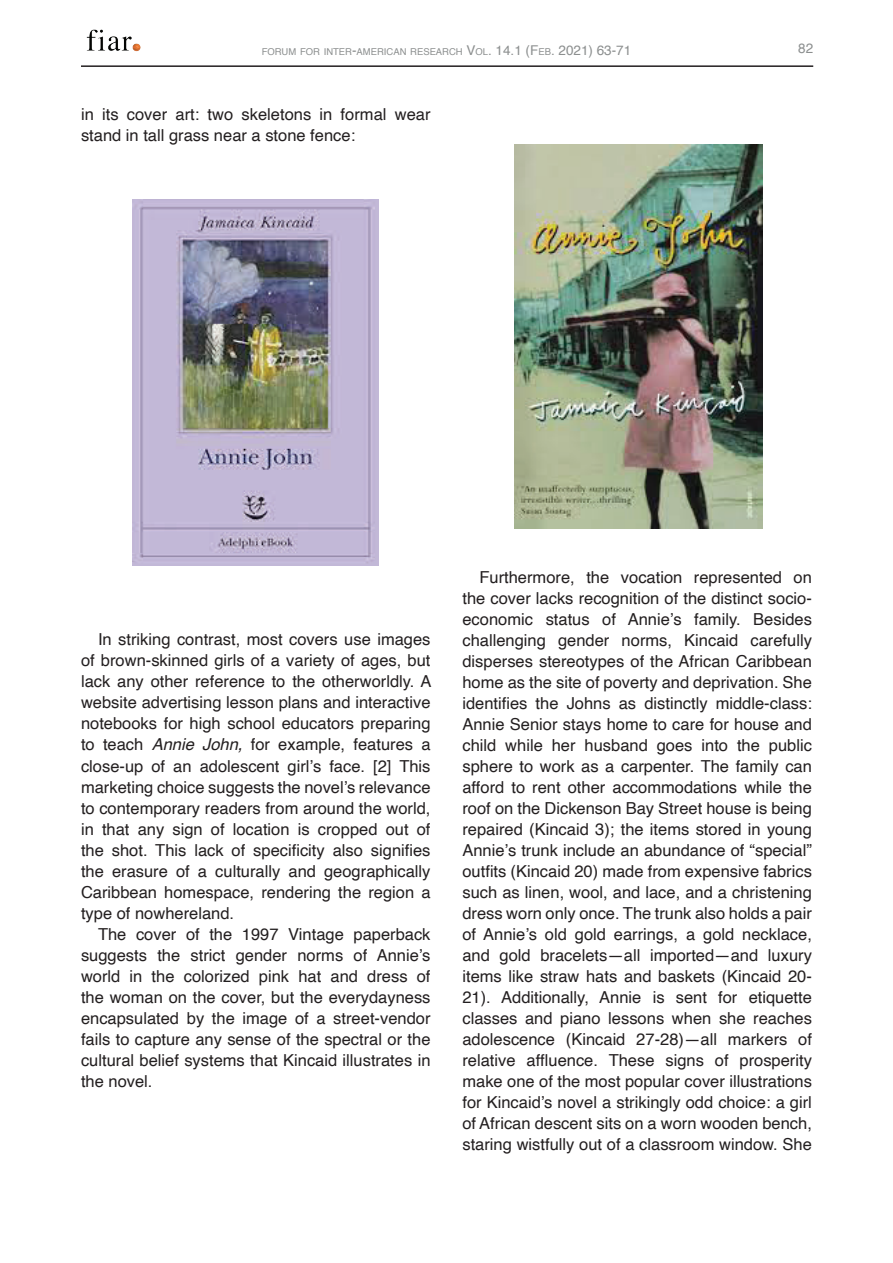
<style>
.page{position:relative;width:893px;height:1263px;background:#fff}
.page>*{position:absolute;margin:0;border:0;box-sizing:border-box;transform-origin:0 0}
.t1{font:16.5px/21px "Helvetica";color:#231f20;text-align:justify}
.t2{font:13.5px "Helvetica";color:#8c8f8f}
.t3{font:9.45px "Helvetica";color:#8c8f8f}
.s1{font-size:13.5px}
.s2{font-style:italic}
</style>
<div class="page">
<img style="left:86px;top:29px;width:55px;height:23px">
<hr style="left:81px;top:65px;width:732px;height:2px;background:#231f20">
<img style="left:133px;top:200px;width:246px;height:365px">
<img style="left:515px;top:145px;width:248px;height:384px">
<p class="t3" style="left:262px;top:45px;width:371px">FORUM FOR INTER<span class="s1">-</span>AMERICAN RESEARCH <span class="s1">V</span>OL<span class="s1">. 14.1 (F</span>EB<span class="s1">. 2021) 63-71</span></p>
<p class="t2" style="left:798px;top:37px;width:17px">82</p>
<p class="t1" style="left:81px;top:105px;width:351px">in its cover art: two skeletons in formal wear stand in tall grass near a stone fence:</p>
<p class="t1" style="left:81px;top:630px;width:352px;text-indent:17px">In striking contrast, most covers use images of brown-skinned girls of a variety of ages, but lack any other reference to the otherworldly. A website advertising lesson plans and interactive notebooks for high school educators preparing to teach <span class="s2">Annie John,</span> for example, features a close-up of an adolescent girl’s face. [2] This marketing choice suggests the novel’s relevance to contemporary readers from around the world, in that any sign of location is cropped out of the shot. This lack of specificity also signifies the erasure of a culturally and geographically Caribbean homespace, rendering the region a type of nowhereland.</p>
<p class="t1" style="left:81px;top:924px;width:351px;text-indent:17px">The cover of the 1997 Vintage paperback suggests the strict gender norms of Annie’s world in the colorized pink hat and dress of the woman on the cover, but the everydayness encapsulated by the image of a street-vendor fails to capture any sense of the spectral or the cultural belief systems that Kincaid illustrates in the novel.</p>
<p class="t1" style="left:462px;top:567px;width:351px;text-indent:17px">Furthermore, the vocation represented on the cover lacks recognition of the distinct socio&shy;economic status of Annie’s family. Besides challenging gender norms, Kincaid carefully disperses stereotypes of the African Caribbean home as the site of poverty and deprivation. She identifies the Johns as distinctly middle-class:<br>Annie Senior stays home to care for house and child while her husband goes into the public sphere to work as a carpenter. The family can afford to rent other accommodations while the roof on the Dickenson Bay Street house is being repaired (Kincaid 3); the items stored in young Annie’s trunk include an abundance of “special” outfits (Kincaid 20) made from expensive fabrics such as linen, wool, and lace, and a christening dress worn only once. The trunk also holds a pair of Annie’s old gold earrings, a gold necklace, and gold bracelets—all imported—and luxury items like straw hats and baskets (Kincaid 20- 21). Additionally, Annie is sent for etiquette classes and piano lessons when she reaches adolescence (Kincaid 27-28)—all markers of relative affluence. These signs of prosperity make one of the most popular cover illustrations for Kincaid’s novel a strikingly odd choice: a girl of African descent sits on a worn wooden bench, staring wistfully out of a classroom window. She</p>
</div>
